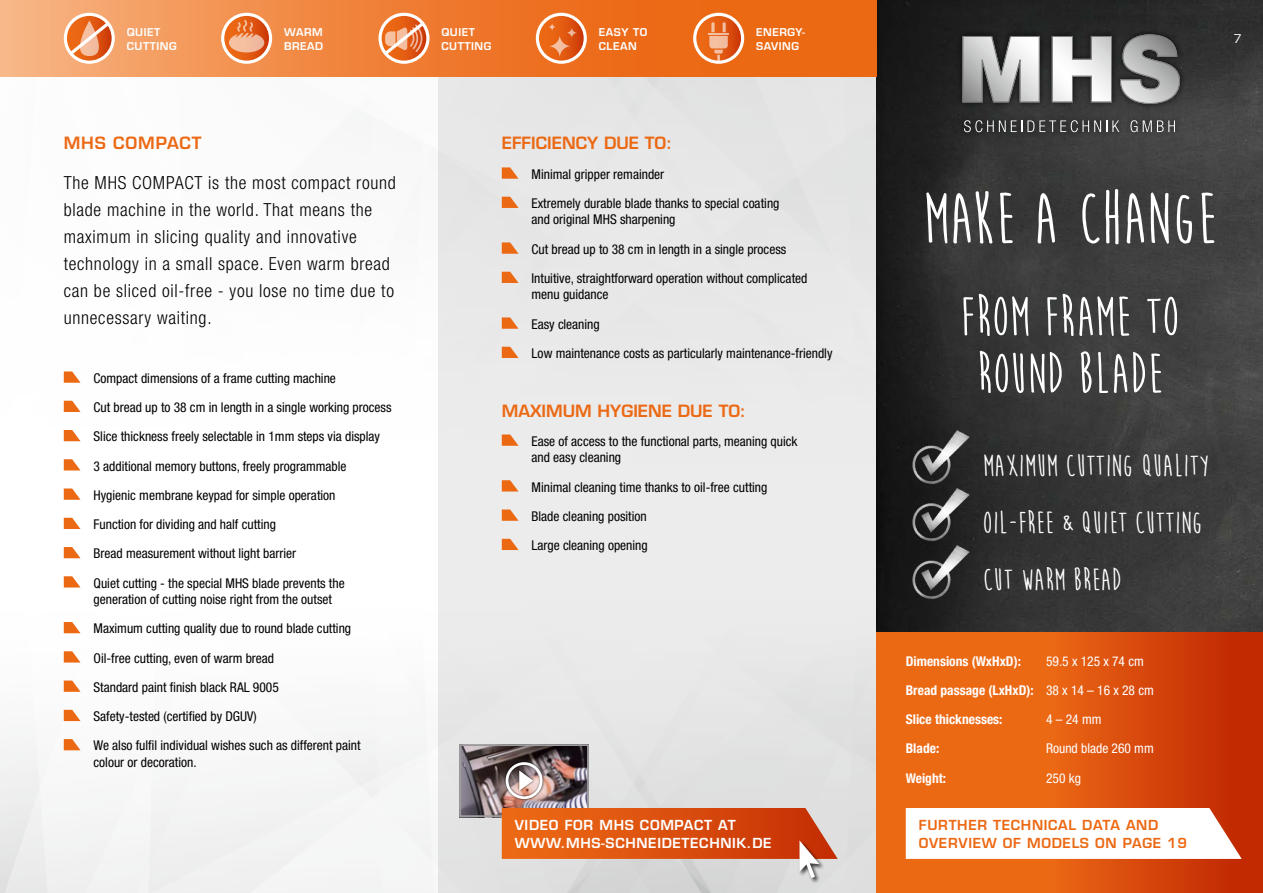
<style>
.page{position:relative;width:1263px;height:893px;background:#fff}
.page>*{position:absolute;margin:0;border:0;box-sizing:border-box;transform-origin:0 0}
.t1{font:700 73.5px "Moon Flower";color:#fff}
.t2{font:700 57px/57px "Moon Flower";color:#fff}
.t3{font:700 31.5px/57.2px "Moon Flower";color:#fff}
.t4{font:300 condensed 18px/27px "Helvetica Neue";letter-spacing:.04em;color:#000}
.t5{font:600 16.5px "Eurostile";color:#ec6914}
.t6{font:600 16.5px "Eurostile";letter-spacing:.05em;color:#ec6914}
.t7{font:condensed 13.5px/29.2px "Helvetica Neue";color:#000}
.t8{font:700 condensed 13.5px/29.2px "Helvetica Neue";color:#fff}
.t9{font:600 13.5px/18px "Eurostile";letter-spacing:.05em;color:#ec6914}
.t10{font:600 13.5px/18px "Eurostile";letter-spacing:.05em;color:#fff}
.t11{font:condensed 13.5px "Helvetica Neue";color:#fff}
.t12{font:12px "Eurostile";color:#fff}
.t13{font:600 10.5px/13.5px "Eurostile";letter-spacing:.05em;color:#fff}
.s1{font-weight:400}
</style>
<div class="page">
<div style="left:438px;top:0;width:438px;height:893px;background:#ececec"></div>
<img style="left:876px;top:0;width:387px;height:632px">
<svg style="left:0;top:0;width:876px;height:77px;background:#ef8139"></svg>
<svg style="left:876px;top:632px;width:387px;height:261px;background:#de540e"></svg>
<div style="left:956px;top:28px;width:230px;height:110px;background:#000;opacity:.75"></div>
<svg style="left:962px;top:34px;width:218px;height:70px"></svg>
<svg style="left:964px;top:120px;width:155px;height:12px;background:#5b5b5b"></svg>
<svg style="left:1130px;top:120px;width:7px;height:12px"></svg>
<svg style="left:1143px;top:120px;width:32px;height:12px"></svg>
<img style="left:462px;top:747px;width:124px;height:67px">
<div style="left:459px;top:744px;width:130px;height:73px;border:2px solid #9c9c9d"></div>
<div style="left:503px;top:759px;width:42px;height:43px;background:#000;opacity:.75"></div>
<div style="left:506px;top:762px;width:37px;height:37px;border:3px solid #fff;border-radius:50%"></div>
<svg style="left:519px;top:770px;width:14px;height:21px"></svg>
<div style="left:798px;top:840px;width:27px;height:44px;background:#000;opacity:.75"></div>
<svg style="left:502px;top:808px;width:336px;height:70px;background:#da7a4d"></svg>
<svg style="left:65px;top:14px;width:48px;height:48px"></svg>
<div style="left:64px;top:13px;width:51px;height:51px;border:3px solid #fff;border-radius:50%"></div>
<svg style="left:66px;top:19px;width:47px;height:39px"></svg>
<svg style="left:223px;top:14px;width:48px;height:48px"></svg>
<div style="left:221px;top:13px;width:51px;height:51px;border:3px solid #fff;border-radius:50%"></div>
<svg style="left:229px;top:20px;width:35px;height:32px"></svg>
<svg style="left:380px;top:14px;width:48px;height:48px"></svg>
<div style="left:378px;top:13px;width:51px;height:51px;border:3px solid #fff;border-radius:50%"></div>
<svg style="left:381px;top:19px;width:47px;height:39px"></svg>
<svg style="left:537px;top:14px;width:48px;height:48px"></svg>
<div style="left:536px;top:13px;width:51px;height:51px;border:3px solid #fff;border-radius:50%"></div>
<svg style="left:548px;top:35px;width:23px;height:23px"></svg>
<svg style="left:566px;top:27px;width:11px;height:11px"></svg>
<svg style="left:548px;top:23px;width:8px;height:8px"></svg>
<svg style="left:695px;top:14px;width:48px;height:48px"></svg>
<div style="left:693px;top:13px;width:51px;height:51px;border:3px solid #fff;border-radius:50%"></div>
<svg style="left:709px;top:22px;width:19px;height:41px"></svg>
<hr style="left:708px;top:33px;width:21px;height:2px;background:#fff">
<svg style="left:502px;top:167px;width:17px;height:12px"></svg>
<svg style="left:502px;top:197px;width:17px;height:11px"></svg>
<svg style="left:502px;top:242px;width:17px;height:12px"></svg>
<svg style="left:502px;top:272px;width:17px;height:11px"></svg>
<svg style="left:502px;top:317px;width:17px;height:12px"></svg>
<svg style="left:502px;top:347px;width:17px;height:11px"></svg>
<svg style="left:502px;top:434px;width:17px;height:12px"></svg>
<svg style="left:502px;top:480px;width:16px;height:11px"></svg>
<svg style="left:502px;top:509px;width:17px;height:12px"></svg>
<svg style="left:502px;top:539px;width:17px;height:11px"></svg>
<svg style="left:64px;top:371px;width:17px;height:12px"></svg>
<svg style="left:64px;top:401px;width:17px;height:11px"></svg>
<svg style="left:64px;top:430px;width:17px;height:11px"></svg>
<svg style="left:64px;top:459px;width:17px;height:11px"></svg>
<svg style="left:64px;top:488px;width:17px;height:12px"></svg>
<svg style="left:64px;top:518px;width:17px;height:11px"></svg>
<svg style="left:64px;top:547px;width:17px;height:11px"></svg>
<svg style="left:64px;top:576px;width:17px;height:11px"></svg>
<svg style="left:64px;top:622px;width:17px;height:11px"></svg>
<svg style="left:64px;top:651px;width:17px;height:11px"></svg>
<svg style="left:64px;top:680px;width:17px;height:12px"></svg>
<svg style="left:64px;top:710px;width:17px;height:11px"></svg>
<svg style="left:64px;top:739px;width:17px;height:11px"></svg>
<img style="left:909px;top:428px;width:63px;height:172px">
<svg style="left:906px;top:808px;width:336px;height:51px"></svg>
<p class="t13" style="left:127px;top:26px;width:51px">QUIET<br>CUTTING</p>
<p class="t13" style="left:284px;top:26px;width:41px">WARM<br>BREAD</p>
<p class="t13" style="left:441px;top:26px;width:51px">QUIET<br>CUTTING</p>
<p class="t13" style="left:599px;top:26px;width:50px">EASY TO<br>CLEAN</p>
<p class="t13" style="left:756px;top:26px;width:50px">ENERGY-<br>SAVING</p>
<p class="t6" style="left:64px;top:133px;width:139px">MHS COMPACT</p>
<h3 class="t4" style="left:64px;top:169px;width:334px">The MHS COMPACT is the most compact round blade machine in the world. That means the maximum in slicing quality and innovative technology in a small space. Even warm bread can be sliced oil-free - you lose no time due to unnecessary waiting.</h3>
<p class="t7" style="left:94px;top:363px;width:300px">Compact dimensions of a frame cutting machine<br>Cut bread up to 38 cm in length in a single working process Slice thickness freely selectable in 1mm steps via display<br>3 additional memory buttons, freely programmable Hygienic membrane keypad for simple operation<br>Function for dividing and half cutting<br>Bread measurement without light barrier<br>Quiet cutting - the special MHS blade prevents the</p>
<p class="t7" style="left:94px;top:584px;width:269px">generation of cutting noise right from the outset Maximum cutting quality due to round blade cutting Oil-free cutting, even of warm bread<br>Standard paint finish black RAL 9005<br>Safety-tested (certified by DGUV)<br>We also fulfil individual wishes such as different paint</p>
<p class="t7" style="left:94px;top:747px;width:105px">colour or decoration.</p>
<p class="t5" style="left:502px;top:133px;width:172px">EFFICIENCY DUE TO:</p>
<p class="t7" style="left:531px;top:159px;width:249px">Minimal gripper remainder<br>Extremely durable blade thanks to special coating</p>
<p class="t7" style="left:531px;top:205px;width:277px">and original MHS sharpening<br>Cut bread up to 38 cm in length in a single process<br>Intuitive, straightforward operation without complicated</p>
<p class="t7" style="left:531px;top:280px;width:302px">menu guidance<br>Easy cleaning<br>Low maintenance costs as particularly maintenance-friendly</p>
<p class="t5" style="left:502px;top:400px;width:246px">MAXIMUM HYGIENE DUE TO:</p>
<p class="t7" style="left:531px;top:433px;width:268px;line-height:16.5px">Ease of access to the functional parts, meaning quick and easy cleaning</p>
<p class="t7" style="left:531px;top:472px;width:237px">Minimal cleaning time thanks to oil-free cutting<br>Blade cleaning position<br>Large cleaning opening</p>
<p class="t10" style="left:515px;top:816px;width:258px">VIDEO FOR MHS COMPACT AT<br>WWW.MHS-SCHNEIDETECHNIK.DE</p>
<p class="t12" style="left:1233px;top:31px;width:10px">7</p>
<h1 class="t1" style="left:923px;top:180px;width:295px">MAKE A CHANGE</h1>
<h2 class="t2" style="left:960px;top:289px;width:221px">FROM FRAME TO<br>ROUND BLADE</h2>
<h3 class="t3" style="left:983px;top:437px;width:227px">MAXIMUM CUTTING QUALITY<br>OIL-FREE &amp; QUIET CUTTING<br>CUT WARM BREAD</h3>
<p class="t8" style="left:906px;top:646px;width:117px">Dimensions (WxHxD):</p>
<p class="t8" style="left:906px;top:646px;width:250px;text-indent:140px"><span class="s1">59.5 x 125 x 74 cm<br></span>Bread passage (LxHxD): <span class="s1">38 x 14 – 16 x 28 cm<br></span>Slice thicknesses:</p>
<p class="t11" style="left:1046px;top:711px;width:57px">4 – 24 mm</p>
<p class="t8" style="left:906px;top:734px;width:35px">Blade:</p>
<p class="t11" style="left:1046px;top:741px;width:109px">Round blade 260 mm</p>
<p class="t8" style="left:906px;top:763px;width:42px">Weight:</p>
<p class="t11" style="left:1046px;top:770px;width:36px">250 kg</p>
<p class="t9" style="left:919px;top:816px;width:270px">FURTHER TECHNICAL DATA AND<br>OVERVIEW OF MODELS ON PAGE 19</p>
</div>
